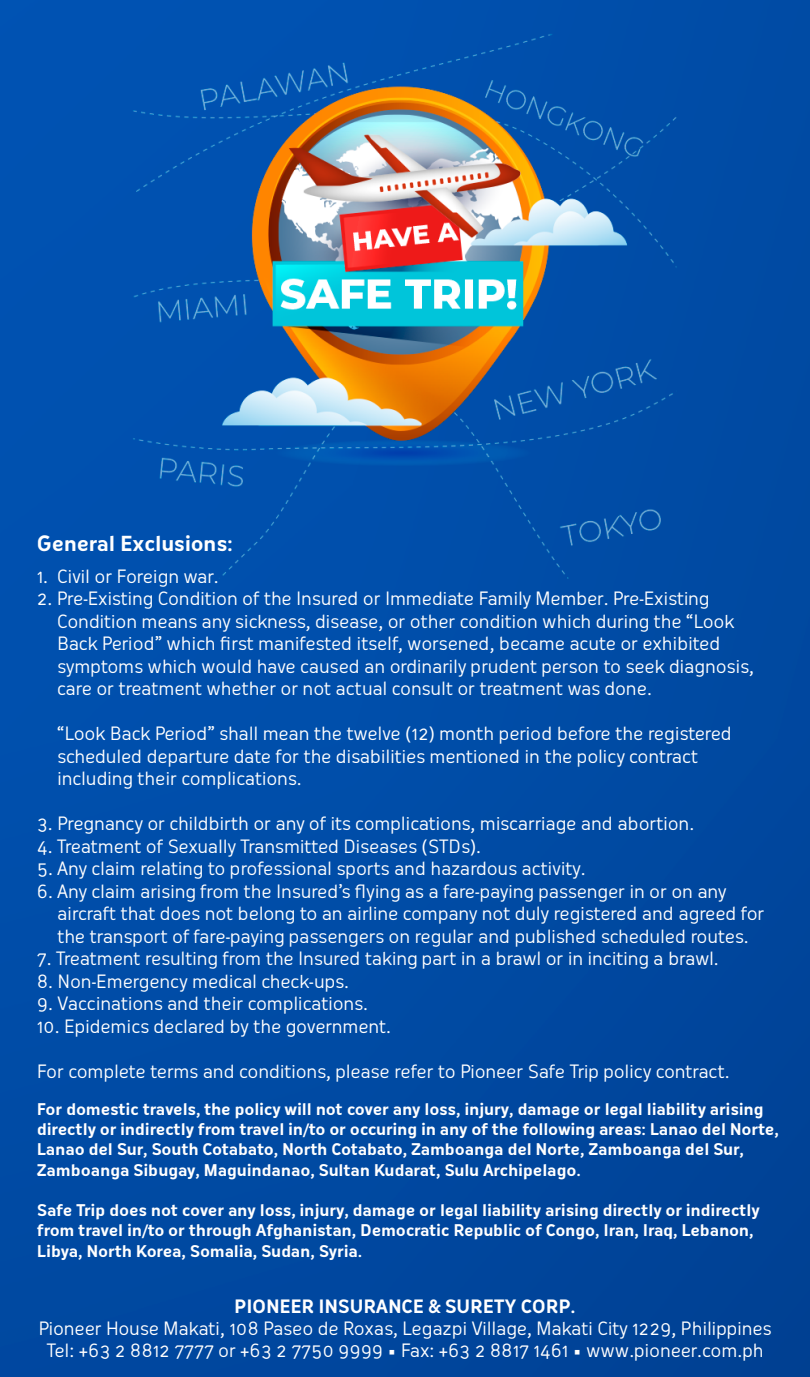
<style>
.page{position:relative;width:810px;height:1377px;background:#fff}
.page>*{position:absolute;margin:0;border:0;box-sizing:border-box;transform-origin:0 0}
.t1{font:700 20.25px "Oceania";letter-spacing:-.01em;color:#fff}
.t2{font:18px/22.5px "Oceania";letter-spacing:-.02em;color:#fff}
.t3{font:700 18px "Oceania";color:#fff}
.t4{font:700 15.75px/20.2px "Oceania";letter-spacing:-.01em;color:#fff}
</style>
<div class="page">
<img style="left:0;top:0;width:810px;height:1376px">
<p class="t1" style="left:37px;top:532px;width:198px">General Exclusions:</p>
<p class="t2" style="left:37px;top:565px;width:184px">1. Civil or Foreign war.</p>
<p class="t2" style="left:57px;top:587px;width:698px;text-indent:-20px">2. Pre-Existing Condition of the Insured or Immediate Family Member. Pre-Existing Condition means any sickness, disease, or other condition which during the “Look Back Period” which first manifested itself, worsened, became acute or exhibited symptoms which would have caused an ordinarily prudent person to seek diagnosis, care or treatment whether or not actual consult or treatment was done.</p>
<p class="t2" style="left:57px;top:722px;width:676px">“Look Back Period” shall mean the twelve (12) month period before the registered scheduled departure date for the disabilities mentioned in the policy contract including their complications.</p>
<p class="t2" style="left:37px;top:812px;width:659px">3. Pregnancy or childbirth or any of its complications, miscarriage and abortion.</p>
<p class="t2" style="left:37px;top:835px;width:446px">4. Treatment of Sexually Transmitted Diseases (STDs).</p>
<p class="t2" style="left:37px;top:857px;width:550px">5. Any claim relating to professional sports and hazardous activity.</p>
<p class="t2" style="left:57px;top:880px;width:709px;text-indent:-20px">6. Any claim arising from the Insured’s flying as a fare-paying passenger in or on any aircraft that does not belong to an airline company not duly registered and agreed for the transport of fare-paying passengers on regular and published scheduled routes.</p>
<p class="t2" style="left:37px;top:947px;width:684px">7. Treatment resulting from the Insured taking part in a brawl or in inciting a brawl.</p>
<p class="t2" style="left:37px;top:970px;width:314px">8. Non-Emergency medical check-ups.</p>
<p class="t2" style="left:37px;top:992px;width:333px">9. Vaccinations and their complications.</p>
<p class="t2" style="left:37px;top:1015px;width:356px">10. Epidemics declared by the government.</p>
<p class="t2" style="left:37px;top:1060px;width:694px">For complete terms and conditions, please refer to Pioneer Safe Trip policy contract.</p>
<p class="t4" style="left:37px;top:1099px;width:744px">For domestic travels, the policy will not cover any loss, injury, damage or legal liability arising directly or indirectly from travel in/to or occuring in any of the following areas: Lanao del Norte, Lanao del Sur, South Cotabato, North Cotabato, Zamboanga del Norte, Zamboanga del Sur, Zamboanga Sibugay, Maguindanao, Sultan Kudarat, Sulu Archipelago.</p>
<p class="t4" style="left:37px;top:1200px;width:724px">Safe Trip does not cover any loss, injury, damage or legal liability arising directly or indirectly from travel in/to or through Afghanistan, Democratic Republic of Congo, Iran, Iraq, Lebanon,<br>Libya, North Korea, Somalia, Sudan, Syria.</p>
<p class="t3" style="left:234px;top:1296px;width:343px">PIONEER INSURANCE &amp; SURETY CORP.</p>
<p class="t2" style="left:38px;top:1317px;width:735px;line-height:21.8px;text-align:center">Pioneer House Makati, 108 Paseo de Roxas, Legazpi Village, Makati City 1229, Philippines<br>Tel: +63 2 8812 7777 or +63 2 7750 9999 • Fax: +63 2 8817 1461 • www.pioneer.com.ph</p>
</div>
